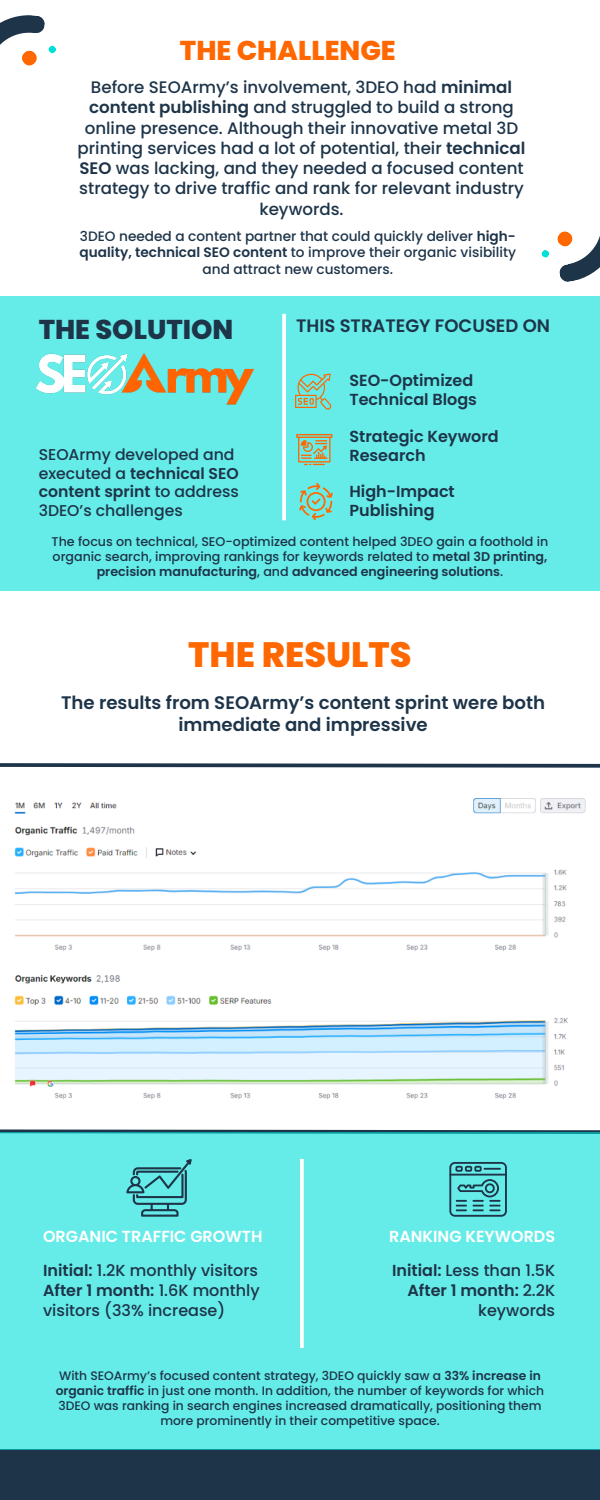
<style>
.page{position:relative;width:600px;height:1500px;background:#fff}
.page>*{position:absolute;margin:0;border:0;box-sizing:border-box;transform-origin:0 0}
.t1{font:800 35.2px "Poppins";color:#ff6700}
.t2{font:800 27.2px "Poppins";color:#ff6700}
.t3{font:800 27.2px "Poppins";color:#1d3449}
.t4{font:600 18.2px/22.1px "Poppins";color:#1d3449;text-align:center}
.t5{font:600 18px "Poppins";color:#1d3449}
.t6{font:500 16.7px/20.2px "Poppins";color:#1d3449;text-align:center}
.t7{font:600 16px/18.8px "Poppins";color:#1d3449}
.t8{font:500 16px/20.2px "Poppins";color:#1d3449}
.t9{font:600 16px "Poppins";color:#fff}
.t10{font:500 15.7px/18.8px "Poppins";color:#1d3449}
.t11{font:500 13.7px/16.5px "Poppins";color:#1d3449;text-align:center}
.t12{font:500 12.7px/15px "Poppins";color:#1d3449;text-align:center}
.t13{font:500 12.3px/15px "Poppins";color:#1d3449;text-align:center}
.s1{font-weight:600}
.s2{font-weight:500}
</style>
<div class="page">
<div style="left:0;top:296px;width:600px;height:295px;background:#66ece8"></div>
<svg style="left:282px;top:314px;width:4px;height:206px"></svg>
<svg style="left:541px;top:250px;width:9px;height:8px"></svg>
<svg style="left:557px;top:231px;width:43px;height:51px"></svg>
<svg style="left:0;top:763px;width:600px;height:5px"></svg>
<img style="left:36px;top:353px;width:218px;height:52px">
<svg style="left:0;top:1129px;width:600px;height:3px"></svg>
<svg style="left:295px;top:373px;width:36px;height:37px"></svg>
<svg style="left:296px;top:434px;width:36px;height:31px"></svg>
<svg style="left:299px;top:483px;width:34px;height:37px"></svg>
<div style="left:0;top:1450px;width:600px;height:50px;background:#1d3449"></div>
<div style="left:0;top:1132px;width:600px;height:318px;background:#66ece8"></div>
<svg style="left:300px;top:1159px;width:4px;height:189px"></svg>
<svg style="left:126px;top:1159px;width:66px;height:58px"></svg>
<svg style="left:449px;top:1162px;width:58px;height:55px"></svg>
<img style="left:14px;top:798px;width:572px;height:302px">
<svg style="left:0;top:15px;width:56px;height:51px"></svg>
<p class="t2" style="left:180px;top:32px;width:217px">THE CHALLENGE</p>
<p class="t6" style="left:78px;top:77px;width:449px">Before SEOArmy’s involvement, 3DEO had <span class="s1">minimal content publishing</span> and struggled to build a strong online presence. Although their innovative metal 3D printing services had a lot of potential, their <span class="s1">technical SEO</span> was lacking, and they needed a focused content strategy to drive traffic and rank for relevant industry keywords.</p>
<p class="t11" style="left:80px;top:228px;width:438px">3DEO needed a content partner that could quickly deliver <span class="s1">high&shy;quality, technical SEO content</span> to improve their organic visibility and attract new customers.</p>
<h2 class="t3" style="left:39px;top:311px;width:196px">THE SOLUTION</h2>
<p class="t10" style="left:39px;top:445px;width:202px">SEOArmy developed and executed a <span class="s1">technical SEO content sprint</span> to address<br>3DEO’s challenges</p>
<p class="t5" style="left:296px;top:313px;width:255px">THIS STRATEGY FOCUSED ON</p>
<p class="t7" style="left:349px;top:371px;width:129px">SEO-Optimized<br>Technical Blogs</p>
<p class="t7" style="left:349px;top:427px;width:151px">Strategic Keyword</p>
<p class="t7" style="left:349px;top:446px;width:78px">Research</p>
<p class="t7" style="left:349px;top:482px;width:107px">High-Impact<br>Publishing</p>
<h5 class="t12" style="left:52px;top:534px;width:498px">The focus on technical, SEO-optimized content helped 3DEO gain a foothold in organic search, improving rankings for keywords related to <span class="s1">metal 3D printing, precision manufacturing</span>, and <span class="s1">advanced engineering solutions</span>.</h5>
<h6 class="t1" style="left:188px;top:630px;width:225px">THE RESULTS</h6>
<p class="t4" style="left:61px;top:692px;width:486px">The results from SEOArmy’s content sprint were both immediate and impressive</p>
<h6 class="t9" style="left:43px;top:1225px;width:221px">ORGANIC TRAFFIC GROWTH</h6>
<p class="t8" style="left:43px;top:1260px;width:217px"><span class="s1">Initial:</span> 1.2K monthly visitors</p>
<p class="t8" style="left:43px;top:1280px;width:218px"><span class="s1">After 1 month:</span> 1.6K monthly visitors (33% increase)</p>
<p class="t9" style="left:389px;top:1225px;width:168px">RANKING KEYWORDS</p>
<p class="t7" style="left:392px;top:1260px;width:165px;line-height:20.2px;text-align:right">Initial: <span class="s2">Less than 1.5K<br></span>After 1 month: <span class="s2">2.2K</span></p>
<h1 class="t8" style="left:478px;top:1301px;width:78px">keywords</h1>
<h4 class="t13" style="left:56px;top:1368px;width:490px">With SEOArmy’s focused content strategy, 3DEO quickly saw a <span class="s1">33% increase in organic traffic</span> in just one month. In addition, the number of keywords for which 3DEO was ranking in search engines increased dramatically, positioning them more prominently in their competitive space.</h4>
</div>
